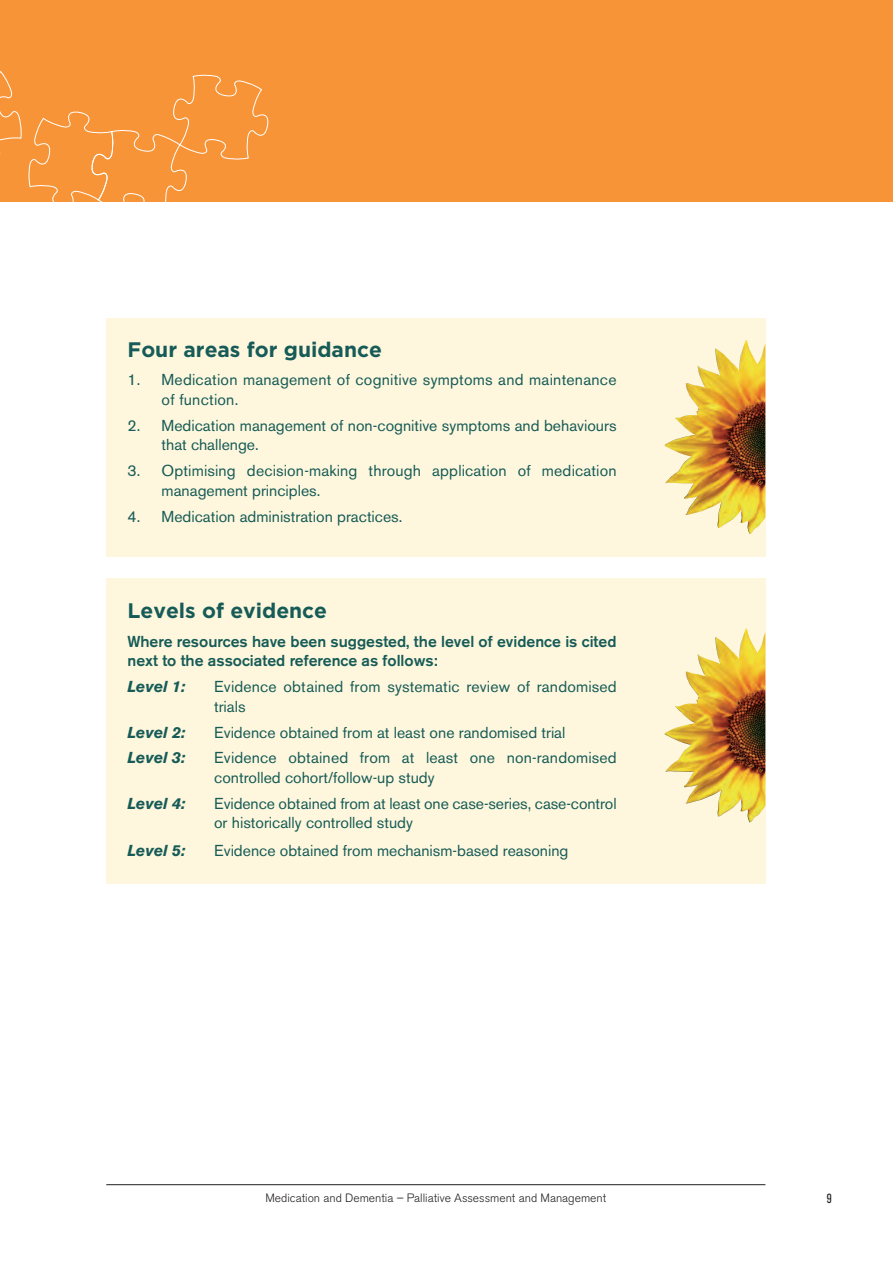
<style>
.page{position:relative;width:893px;height:1263px;background:#fff}
.page>*{position:absolute;margin:0;border:0;box-sizing:border-box;transform-origin:0 0}
.t1{font:700 21px "Gotham";color:#165b57}
.t2{font:15.75px/19.5px "Akzidenz Grotesk BE";color:#165b57}
.t3{font:500 15.75px/19.5px "Akzidenz Grotesk BE";color:#165b57}
.t4{font:italic 700 15.75px "Akzidenz Grotesk BE";color:#165b57}
.t5{font:condensed 13.2px "Akzidenz Grotesk BE";color:#231f20}
.t6{font:300 12px "Akzidenz Grotesk BE";color:#231f20}
</style>
<div class="page">
<div style="left:106px;top:579px;width:659px;height:305px;background:#fef7dd"></div>
<img style="left:664px;top:628px;width:101px;height:194px">
<div style="left:106px;top:319px;width:659px;height:238px;background:#fef7dd"></div>
<img style="left:664px;top:340px;width:101px;height:194px">
<hr style="left:106px;top:1184px;width:659px;height:1px;background:#231f20">
<div style="left:0;top:0;width:893px;height:202px;background:#f79437"></div>
<svg style="left:0;top:71px;width:22px;height:83px"></svg>
<svg style="left:28px;top:74px;width:241px;height:128px"></svg>
<h1 class="t1" style="left:128px;top:337px;width:256px">Four areas for guidance</h1>
<p class="t2" style="left:162px;top:372px;width:456px;text-indent:-34px">1. Medication management of cognitive symptoms and maintenance of function.</p>
<p class="t2" style="left:162px;top:417px;width:456px;text-indent:-34px">2. Medication management of non-cognitive symptoms and behaviours that challenge.</p>
<p class="t2" style="left:162px;top:463px;width:456px;text-indent:-34px">3. Optimising decision-making through application of medication management principles.</p>
<p class="t2" style="left:128px;top:508px;width:276px">4. Medication administration practices.</p>
<h1 class="t1" style="left:128px;top:598px;width:201px">Levels of evidence</h1>
<p class="t3" style="left:128px;top:633px;width:490px">Where resources have been suggested, the level of evidence is cited next to the associated reference as follows:</p>
<p class="t4" style="left:128px;top:680px;width:59px">Level 1:</p>
<p class="t2" style="left:214px;top:679px;width:404px">Evidence obtained from systematic review of randomised trials</p>
<p class="t4" style="left:128px;top:726px;width:59px">Level 2:</p>
<p class="t2" style="left:214px;top:724px;width:353px">Evidence obtained from at least one randomised trial</p>
<p class="t4" style="left:128px;top:751px;width:59px">Level 3:</p>
<p class="t2" style="left:214px;top:750px;width:404px">Evidence obtained from at least one non-randomised controlled cohort/follow-up study</p>
<p class="t4" style="left:128px;top:797px;width:59px">Level 4:</p>
<p class="t2" style="left:214px;top:795px;width:404px">Evidence obtained from at least one case-series, case-control or historically controlled study</p>
<p class="t4" style="left:128px;top:844px;width:59px">Level 5:</p>
<p class="t2" style="left:214px;top:843px;width:356px">Evidence obtained from mechanism-based reasoning</p>
<p class="t6" style="left:265px;top:1193px;width:342px">Medication and Dementia – Palliative Assessment and Management</p>
<p class="t5" style="left:827px;top:1193px;width:6px">9</p>
</div>
